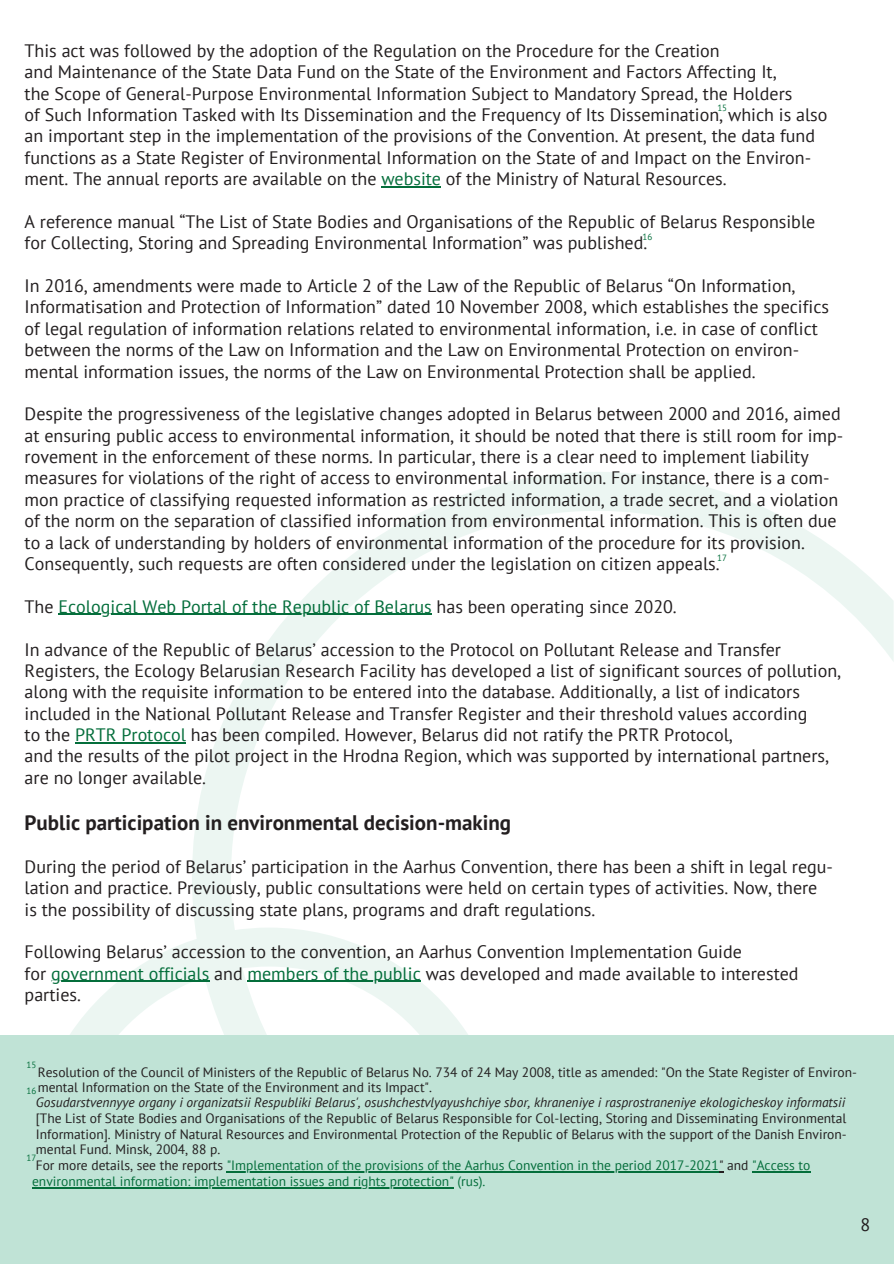
<style>
.page{position:relative;width:894px;height:1264px;background:#fff}
.page>*{position:absolute;margin:0;border:0;box-sizing:border-box;transform-origin:0 0}
.t1{font:700 21px "PT Sans";color:#231f20}
.t2{font:18px/21.3px "PT Sans";color:#231f20}
.t3{font:18px "PT Sans";color:#046e3b}
.t4{font:13.5px/15.8px "PT Sans";color:#231f20}
.t5{font:13.5px "PT Sans";color:#046e3b}
.t6{font:9px "PT Sans";color:#046e3b}
.s1{color:#046e3b}
.s2{color:#231f20}
.s3{font-style:italic}
</style>
<div class="page">
<div style="left:0;top:1035px;width:893px;height:228px;background:#c0e3d6"></div>
<svg style="left:192px;top:472px;width:701px;height:701px"></svg>
<svg style="left:32px;top:927px;width:475px;height:262px"></svg>
<hr style="left:381px;top:186px;width:60px;height:1px;background:#046e3b">
<hr style="left:58px;top:614px;width:373px;height:1px;background:#046e3b">
<hr style="left:75px;top:742px;width:111px;height:1px;background:#046e3b">
<hr style="left:51px;top:980px;width:158px;height:1px;background:#046e3b">
<hr style="left:247px;top:980px;width:174px;height:1px;background:#046e3b">
<hr style="left:227px;top:1171px;width:491px;height:1px;background:#046e3b">
<hr style="left:752px;top:1171px;width:58px;height:1px;background:#046e3b">
<hr style="left:32px;top:1186px;width:422px;height:2px;background:#046e3b">
<h2 class="t2" style="left:25px;top:39px;width:804px">This act was followed by the adoption of the Regulation on the Procedure for the Creation<br>and Maintenance of the State Data Fund on the State of the Environment and Factors Affecting It,<br>the Scope of General-Purpose Environmental Information Subject to Mandatory Spread, the Holders<br>of Such Information Tasked with Its Dissemination and the Frequency of Its Dissemination, which is also an important step in the implementation of the provisions of the Convention. At present, the data fund functions as a State Register of Environmental Information on the State of and Impact on the Environ&shy;ment. The annual reports are available on the <span class="s1">website</span> of the Ministry of Natural Resources.</h2>
<h2 class="t2" style="left:25px;top:210px;width:792px">A reference manual “The List of State Bodies and Organisations of the Republic of Belarus Responsible for Collecting, Storing and Spreading Environmental Information” was published.</h2>
<h2 class="t2" style="left:25px;top:275px;width:805px">In 2016, amendments were made to Article 2 of the Law of the Republic of Belarus “On Information, Informatisation and Protection of Information” dated 10 November 2008, which establishes the specifics of legal regulation of information relations related to environmental information, i.e. in case of conflict between the norms of the Law on Information and the Law on Environmental Protection on environ&shy;mental information issues, the norms of the Law on Environmental Protection shall be applied.</h2>
<h2 class="t2" style="left:25px;top:403px;width:820px">Despite the progressiveness of the legislative changes adopted in Belarus between 2000 and 2016, aimed at ensuring public access to environmental information, it should be noted that there is still room for imp-</h2>
<h2 class="t2" style="left:25px;top:446px;width:814px">rovement in the enforcement of these norms. In particular, there is a clear need to implement liability measures for violations of the right of access to environmental information. For instance, there is a com&shy;mon practice of classifying requested information as restricted information, a trade secret, and a violation of the norm on the separation of classified information from environmental information. This is often due to a lack of understanding by holders of environmental information of the procedure for its provision.<br>Consequently, such requests are often considered under the legislation on citizen appeals.</h2>
<h2 class="t3" style="left:25px;top:594px;width:653px"><span class="s2">The</span> Ecological Web Portal of the Republic of Belarus <span class="s2">has been operating since 2020.</span></h2>
<h2 class="t2" style="left:25px;top:638px;width:757px">In advance of the Republic of Belarus’ accession to the Protocol on Pollutant Release and Transfer</h2>
<h2 class="t2" style="left:25px;top:659px;width:818px">Registers, the Ecology Belarusian Research Facility has developed a list of significant sources of pollution, along with the requisite information to be entered into the database. Additionally, a list of indicators included in the National Pollutant Release and Transfer Register and their threshold values according<br>to the <span class="s1">PRTR Protocol</span> has been compiled. However, Belarus did not ratify the PRTR Protocol,<br>and the results of the pilot project in the Hrodna Region, which was supported by international partners, are no longer available.</h2>
<h2 class="t1" style="left:25px;top:808px;width:488px">Public participation in environmental decision-making</h2>
<h2 class="t2" style="left:25px;top:855px;width:809px">During the period of Belarus’ participation in the Aarhus Convention, there has been a shift in legal regu&shy;lation and practice. Previously, public consultations were held on certain types of activities. Now, there is the possibility of discussing state plans, programs and draft regulations.</h2>
<h1 class="t2" style="left:25px;top:941px;width:775px">Following Belarus’ accession to the convention, an Aarhus Convention Implementation Guide<br>for <span class="s1">government officials</span> and <span class="s1">members of the public</span> was developed and made available to interested</h1>
<h2 class="t2" style="left:25px;top:983px;width:58px">parties.</h2>
<p class="t6" style="left:717px;top:102px;width:11px">15</p>
<p class="t6" style="left:642px;top:231px;width:11px">16</p>
<p class="t6" style="left:717px;top:552px;width:11px">17</p>
<p class="t6" style="left:26px;top:1058px;width:11px">15</p>
<p class="t4" style="left:38px;top:1063px;width:820px">Resolution of the Council of Ministers of the Republic of Belarus No. 734 of 24 May 2008, title as amended: "On the State Register of Environ&shy;mental Information on the State of the Environment and its Impact".</p>
<p class="t6" style="left:26px;top:1084px;width:11px">16</p>
<p class="t4" style="left:36px;top:1094px;width:812px;text-align:justify"><span class="s3">Gosudarstvennyye organy i organizatsii Respubliki Belarus', osushchestvlyayushchiye sbor, khraneniye i rasprostraneniye ekologicheskoy informatsii </span>[The List of State Bodies and Organisations of the Republic of Belarus Responsible for Col-lecting, Storing and Disseminating Environmental Information]. Ministry of Natural Resources and Environmental Protection of the Republic of Belarus with the support of the Danish Environ&shy;mental Fund. Minsk, 2004, 88 p.</p>
<p class="t6" style="left:27px;top:1151px;width:11px">17</p>
<p class="t5" style="left:36px;top:1156px;width:776px"><span class="s2">For more details, see the reports</span> "Implementation of the provisions of the Aarhus Convention in the period 2017-2021<span class="s2">" and</span> "Access to</p>
<p class="t5" style="left:32px;top:1172px;width:455px">environmental information: implementation issues and rights protection" (rus).</p>
<p class="t2" style="left:860px;top:1213px;width:11px">8</p>
</div>
